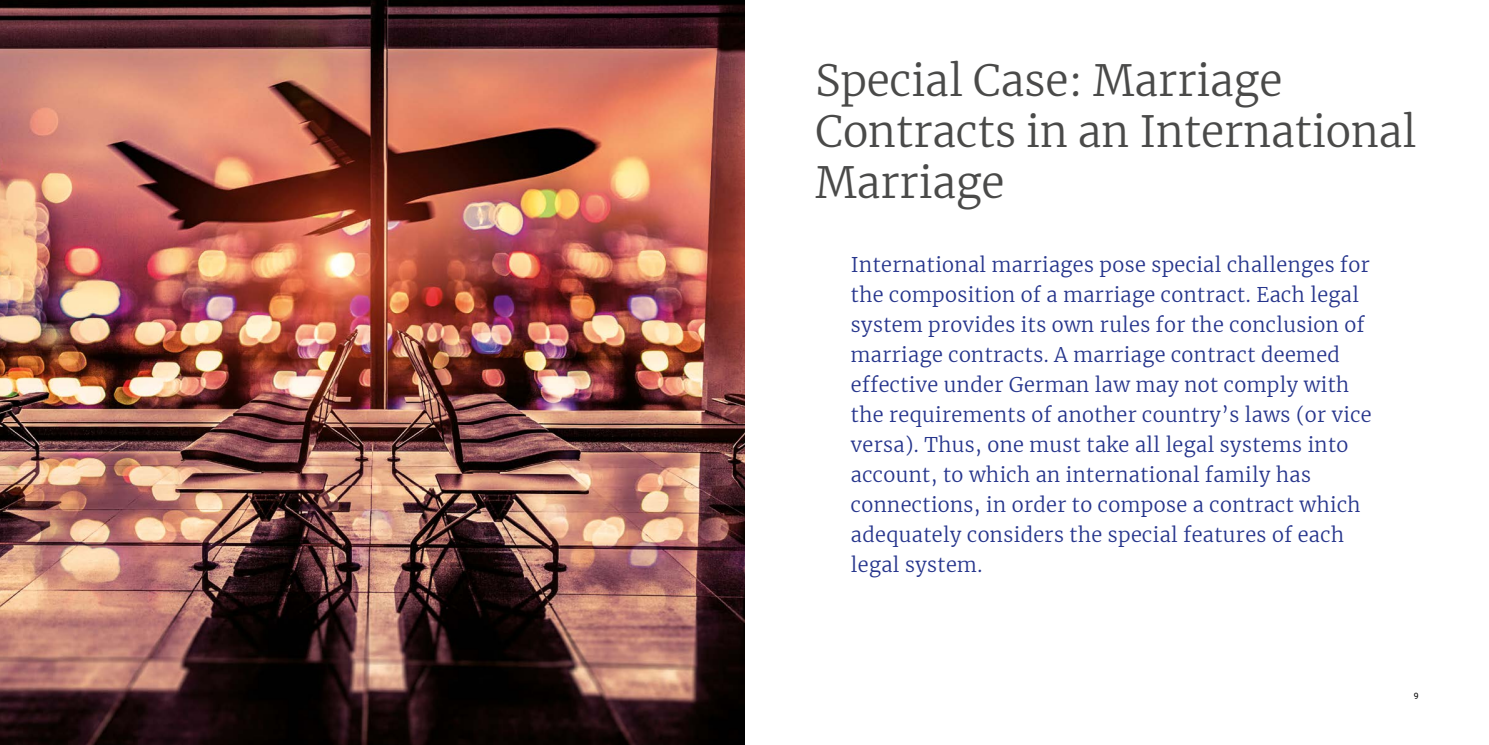
<style>
.page{position:relative;width:1489px;height:745px;background:#fff}
.page>*{position:absolute;margin:0;border:0;box-sizing:border-box;transform-origin:0 0}
.t1{font:300 42.5px/51px "Merriweather";color:#4a4a49}
.t2{font:300 20px/30px "Merriweather";letter-spacing:.02em;color:#26358c}
.t3{font:8.75px "Roboto";color:#000}
</style>
<div class="page">
<img style="left:0;top:0;width:744px;height:744px">
<h1 class="t1" style="left:815px;top:54px;width:602px">Special Case: Marriage<br>Contracts in an International<br>Marriage</h1>
<p class="t2" style="left:850px;top:248px;width:522px">International marriages pose special challenges for the composition of a marriage contract. Each legal system provides its own rules for the conclusion of marriage contracts. A marriage contract deemed effective under German law may not comply with the requirements of another country’s laws (or vice versa). Thus, one must take all legal systems into account, to which an international family has connections, in order to compose a contract which adequately considers the special features of each legal system.</p>
<p class="t3" style="left:1413px;top:689px;width:6px">9</p>
</div>
